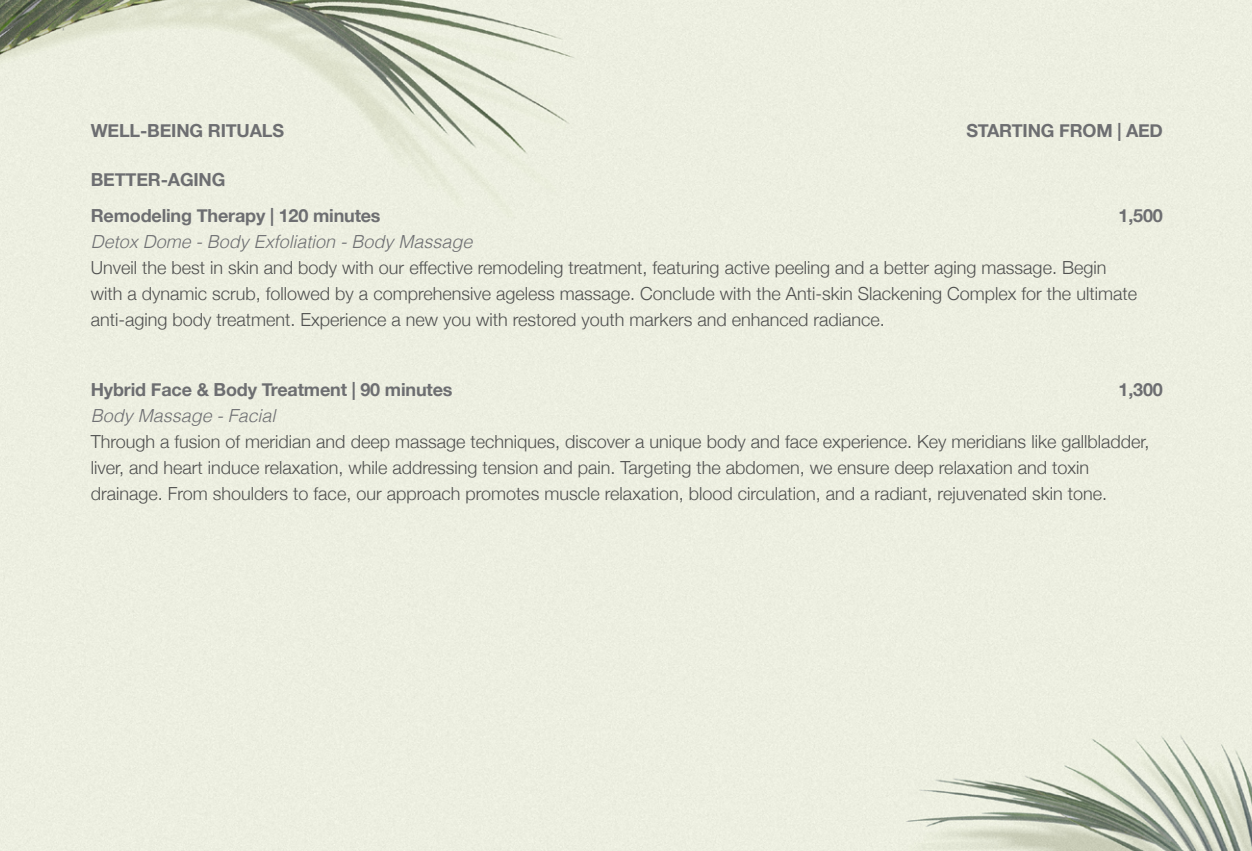
<style>
.page{position:relative;width:1252px;height:851px;background:#fff}
.page>*{position:absolute;margin:0;border:0;box-sizing:border-box;transform-origin:0 0}
.t1{font:300 18px/26px "Helvetica Neue";color:#505150}
.t2{font:700 18px/36px "Helvetica Neue";letter-spacing:-.01em;color:#6d6e71}
.t3{font:italic 300 18px "Helvetica";color:#6e6f72}
</style>
<div class="page">
<div style="left:0;top:0;width:1251px;height:850px;background:#edefe1"></div>
<p class="t2" style="left:91px;top:113px;width:195px">WELL-BEING RITUALS</p>
<p class="t2" style="left:966px;top:113px;width:198px">STARTING FROM | AED</p>
<p class="t2" style="left:91px;top:162px;width:291px">BETTER-AGING<br>Remodeling Therapy | 120 minutes</p>
<p class="t2" style="left:1118px;top:198px;width:46px">1,500</p>
<p class="t3" style="left:91px;top:227px;width:383px">Detox Dome - Body Exfoliation - Body Massage</p>
<p class="t1" style="left:91px;top:254px;width:1047px">Unveil the best in skin and body with our effective remodeling treatment, featuring active peeling and a better aging massage. Begin with a dynamic scrub, followed by a comprehensive ageless massage. Conclude with the Anti-skin Slackening Complex for the ultimate anti-aging body treatment. Experience a new you with restored youth markers and enhanced radiance.</p>
<p class="t2" style="left:91px;top:372px;width:363px">Hybrid Face &amp; Body Treatment | 90 minutes</p>
<p class="t2" style="left:1118px;top:372px;width:46px">1,300</p>
<p class="t3" style="left:91px;top:400px;width:186px">Body Massage - Facial</p>
<p class="t1" style="left:91px;top:427px;width:1059px">Through a fusion of meridian and deep massage techniques, discover a unique body and face experience. Key meridians like gallbladder, liver, and heart induce relaxation, while addressing tension and pain. Targeting the abdomen, we ensure deep relaxation and toxin drainage. From shoulders to face, our approach promotes muscle relaxation, blood circulation, and a radiant, rejuvenated skin tone.</p>
</div>
